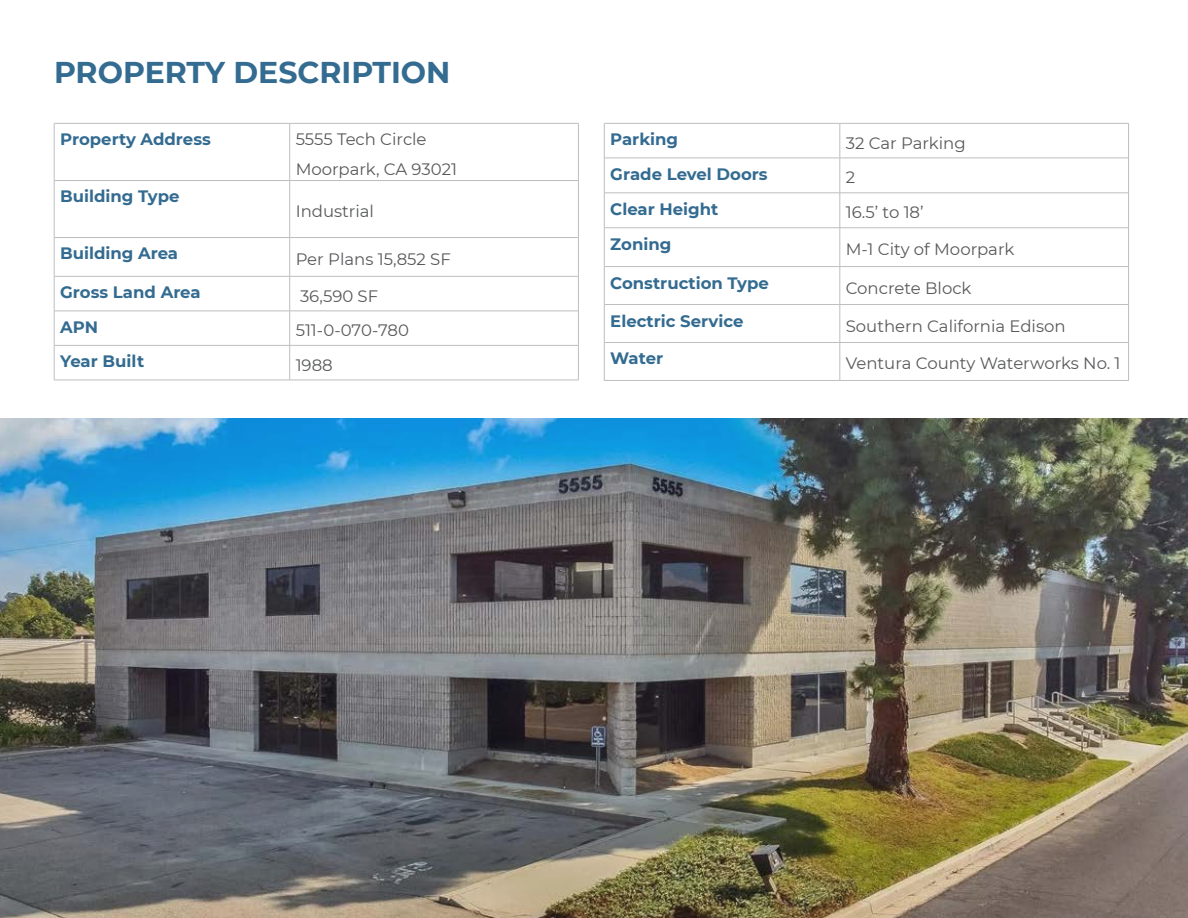
<style>
.page{position:relative;width:1188px;height:918px;background:#fff}
.page>*{position:absolute;margin:0;border:0;box-sizing:border-box;transform-origin:0 0}
.t1{font:700 30px "Montserrat";color:#336b91}
.t2{font:16.5px/29.2px "Montserrat";color:#58595b}
.t3{font:700 16.5px "Montserrat";color:#336b91}
</style>
<div class="page">
<hr style="left:54px;top:123px;width:236px;height:1px;background:#bcbec0">
<hr style="left:54px;top:124px;width:1px;height:57px;background:#bcbec0">
<hr style="left:290px;top:123px;width:289px;height:1px;background:#bcbec0">
<hr style="left:578px;top:124px;width:1px;height:57px;background:#bcbec0">
<hr style="left:54px;top:181px;width:1px;height:57px;background:#bcbec0">
<hr style="left:578px;top:181px;width:1px;height:57px;background:#bcbec0">
<hr style="left:54px;top:238px;width:1px;height:38px;background:#bcbec0">
<hr style="left:578px;top:238px;width:1px;height:38px;background:#bcbec0">
<hr style="left:54px;top:276px;width:1px;height:35px;background:#bcbec0">
<hr style="left:578px;top:276px;width:1px;height:35px;background:#bcbec0">
<hr style="left:54px;top:311px;width:1px;height:34px;background:#bcbec0">
<hr style="left:578px;top:311px;width:1px;height:34px;background:#bcbec0">
<hr style="left:54px;top:345px;width:1px;height:35px;background:#bcbec0">
<hr style="left:578px;top:345px;width:1px;height:35px;background:#bcbec0">
<hr style="left:289px;top:124px;width:1px;height:56px;background:#bcbec0">
<hr style="left:54px;top:180px;width:236px;height:1px;background:#bcbec0">
<hr style="left:290px;top:180px;width:288px;height:1px;background:#bcbec0">
<hr style="left:289px;top:181px;width:1px;height:56px;background:#bcbec0">
<hr style="left:54px;top:237px;width:236px;height:1px;background:#bcbec0">
<hr style="left:290px;top:237px;width:288px;height:1px;background:#bcbec0">
<hr style="left:289px;top:238px;width:1px;height:38px;background:#bcbec0">
<hr style="left:54px;top:276px;width:236px;height:1px;background:#bcbec0">
<hr style="left:290px;top:276px;width:288px;height:1px;background:#bcbec0">
<hr style="left:289px;top:277px;width:1px;height:34px;background:#bcbec0">
<hr style="left:54px;top:311px;width:236px;height:1px;background:#bcbec0">
<hr style="left:290px;top:311px;width:288px;height:1px;background:#bcbec0">
<hr style="left:289px;top:311px;width:1px;height:34px;background:#bcbec0">
<hr style="left:54px;top:345px;width:236px;height:1px;background:#bcbec0">
<hr style="left:290px;top:345px;width:288px;height:1px;background:#bcbec0">
<hr style="left:289px;top:346px;width:1px;height:34px;background:#bcbec0">
<hr style="left:54px;top:380px;width:236px;height:1px;background:#bcbec0">
<hr style="left:290px;top:380px;width:289px;height:1px;background:#bcbec0">
<img style="left:0;top:418px;width:1188px;height:500px">
<hr style="left:604px;top:123px;width:236px;height:1px;background:#bcbec0">
<hr style="left:840px;top:123px;width:289px;height:1px;background:#bcbec0">
<hr style="left:840px;top:124px;width:1px;height:34px;background:#bcbec0">
<hr style="left:604px;top:158px;width:236px;height:1px;background:#bcbec0">
<hr style="left:840px;top:158px;width:288px;height:1px;background:#bcbec0">
<hr style="left:840px;top:158px;width:1px;height:35px;background:#bcbec0">
<hr style="left:604px;top:193px;width:236px;height:1px;background:#bcbec0">
<hr style="left:840px;top:193px;width:288px;height:1px;background:#bcbec0">
<hr style="left:840px;top:193px;width:1px;height:35px;background:#bcbec0">
<hr style="left:604px;top:227px;width:236px;height:1px;background:#bcbec0">
<hr style="left:840px;top:227px;width:288px;height:1px;background:#bcbec0">
<hr style="left:840px;top:228px;width:1px;height:38px;background:#bcbec0">
<hr style="left:604px;top:266px;width:236px;height:1px;background:#bcbec0">
<hr style="left:840px;top:266px;width:288px;height:1px;background:#bcbec0">
<hr style="left:840px;top:267px;width:1px;height:37px;background:#bcbec0">
<hr style="left:604px;top:304px;width:236px;height:1px;background:#bcbec0">
<hr style="left:840px;top:304px;width:288px;height:1px;background:#bcbec0">
<hr style="left:840px;top:305px;width:1px;height:37px;background:#bcbec0">
<hr style="left:604px;top:342px;width:236px;height:1px;background:#bcbec0">
<hr style="left:840px;top:342px;width:288px;height:1px;background:#bcbec0">
<hr style="left:840px;top:343px;width:1px;height:37px;background:#bcbec0">
<hr style="left:604px;top:380px;width:236px;height:1px;background:#bcbec0">
<hr style="left:840px;top:380px;width:289px;height:1px;background:#bcbec0">
<hr style="left:604px;top:124px;width:1px;height:34px;background:#bcbec0">
<hr style="left:1128px;top:124px;width:1px;height:34px;background:#bcbec0">
<hr style="left:604px;top:158px;width:1px;height:35px;background:#bcbec0">
<hr style="left:1128px;top:158px;width:1px;height:35px;background:#bcbec0">
<hr style="left:604px;top:193px;width:1px;height:35px;background:#bcbec0">
<hr style="left:1128px;top:193px;width:1px;height:35px;background:#bcbec0">
<hr style="left:604px;top:228px;width:1px;height:39px;background:#bcbec0">
<hr style="left:1128px;top:228px;width:1px;height:39px;background:#bcbec0">
<hr style="left:604px;top:267px;width:1px;height:38px;background:#bcbec0">
<hr style="left:1128px;top:267px;width:1px;height:38px;background:#bcbec0">
<hr style="left:604px;top:305px;width:1px;height:37px;background:#bcbec0">
<hr style="left:1128px;top:305px;width:1px;height:37px;background:#bcbec0">
<hr style="left:604px;top:342px;width:1px;height:38px;background:#bcbec0">
<hr style="left:1128px;top:342px;width:1px;height:38px;background:#bcbec0">
<h1 class="t1" style="left:54px;top:51px;width:398px">PROPERTY DESCRIPTION</h1>
<p class="t3" style="left:60px;top:128px;width:152px">Property Address</p>
<p class="t2" style="left:296px;top:124px;width:163px">5555 Tech Circle<br>Moorpark, CA 93021</p>
<p class="t3" style="left:60px;top:185px;width:121px">Building Type</p>
<p class="t2" style="left:296px;top:196px;width:80px">Industrial</p>
<p class="t3" style="left:60px;top:242px;width:119px">Building Area</p>
<p class="t2" style="left:296px;top:244px;width:157px">Per Plans 15,852 SF</p>
<p class="t3" style="left:60px;top:281px;width:142px">Gross Land Area</p>
<p class="t2" style="left:300px;top:281px;width:80px">36,590 SF</p>
<p class="t3" style="left:60px;top:315px;width:39px">APN</p>
<p class="t2" style="left:296px;top:315px;width:115px">511-0-070-780</p>
<p class="t3" style="left:60px;top:350px;width:85px">Year Built</p>
<p class="t2" style="left:296px;top:350px;width:39px">1988</p>
<p class="t3" style="left:610px;top:128px;width:69px">Parking</p>
<p class="t2" style="left:846px;top:128px;width:121px">32 Car Parking</p>
<p class="t3" style="left:610px;top:162px;width:159px">Grade Level Doors</p>
<p class="t2" style="left:846px;top:162px;width:11px">2</p>
<p class="t3" style="left:610px;top:197px;width:110px">Clear Height</p>
<p class="t2" style="left:846px;top:197px;width:79px">16.5’ to 18’</p>
<p class="t3" style="left:610px;top:232px;width:63px">Zoning</p>
<p class="t2" style="left:846px;top:234px;width:170px">M-1 City of Moorpark</p>
<p class="t3" style="left:610px;top:271px;width:160px">Construction Type</p>
<p class="t2" style="left:846px;top:272px;width:127px">Concrete Block</p>
<p class="t3" style="left:610px;top:309px;width:135px">Electric Service</p>
<p class="t2" style="left:846px;top:310px;width:221px">Southern California Edison</p>
<p class="t3" style="left:610px;top:347px;width:54px">Water</p>
<p class="t2" style="left:846px;top:348px;width:276px">Ventura County Waterworks No. 1</p>
</div>
